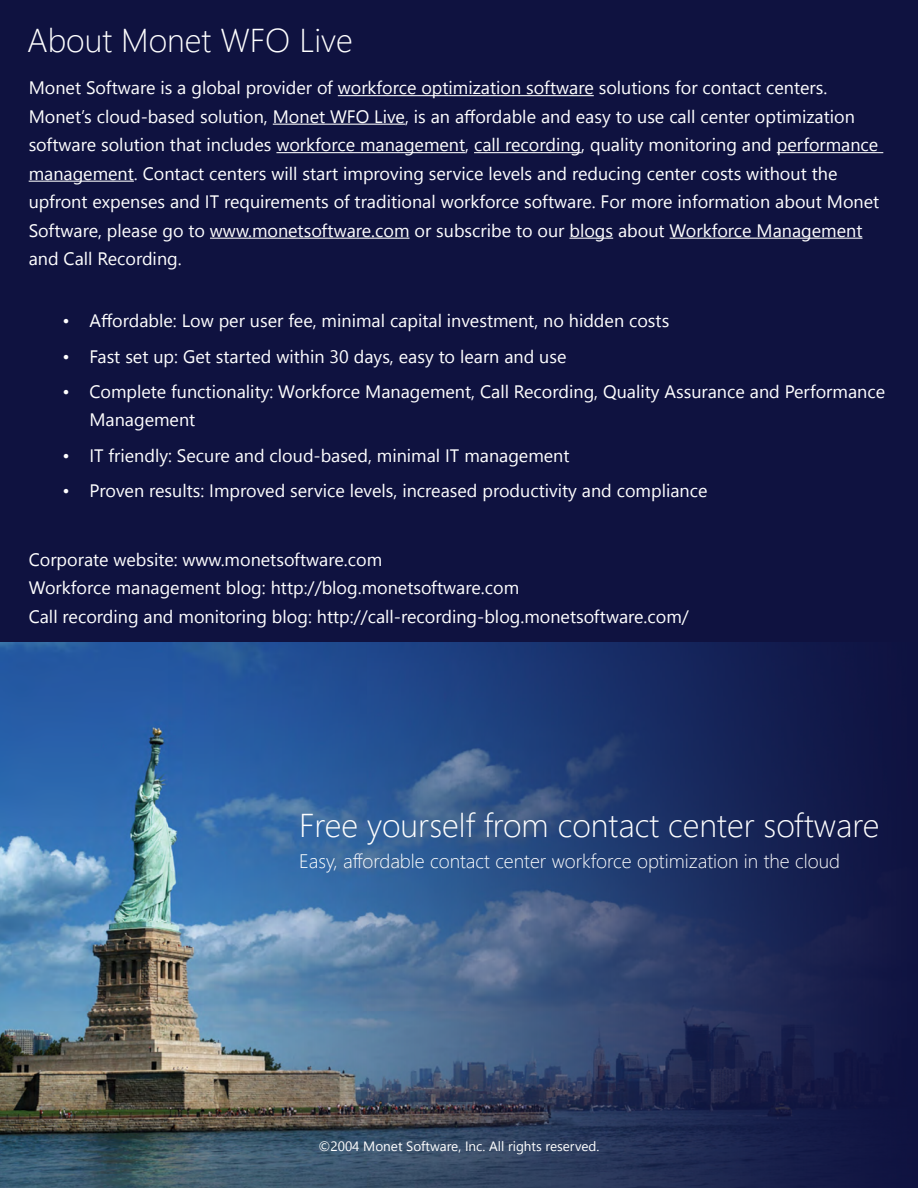
<style>
.page{position:relative;width:918px;height:1188px;background:#0f1240}
.page>*{position:absolute;margin:0;border:0;box-sizing:border-box;transform-origin:0 0}
.t1{font:300 33px "Segoe UI";color:#fff}
.t2{font:300 19.5px "Segoe UI";color:#fff}
.t3{font:18px/28.5px "Segoe UI";color:#fff}
.t4{font:13.5px "Segoe UI";color:#fff}
</style>
<div class="page">
<img style="left:0;top:643px;width:865px;height:545px">
<hr style="left:338px;top:95px;width:256px;height:1px;background:#fff">
<hr style="left:273px;top:124px;width:132px;height:1px;background:#fff">
<hr style="left:276px;top:152px;width:189px;height:1px;background:#fff">
<hr style="left:474px;top:152px;width:107px;height:1px;background:#fff">
<hr style="left:777px;top:152px;width:106px;height:1px;background:#fff">
<hr style="left:29px;top:181px;width:105px;height:1px;background:#fff">
<hr style="left:210px;top:238px;width:200px;height:1px;background:#fff">
<hr style="left:569px;top:238px;width:44px;height:1px;background:#fff">
<hr style="left:670px;top:238px;width:192px;height:1px;background:#fff">
<h1 class="t1" style="left:27px;top:13px;width:327px">About Monet WFO Live</h1>
<p class="t3" style="left:29px;top:73px;width:852px">Monet Software is a global provider of workforce optimization software solutions for contact centers.<br>Monet’s cloud-based solution, Monet WFO Live, is an affordable and easy to use call center optimization software solution that includes workforce management, call recording, quality monitoring and performance management. Contact centers will start improving service levels and reducing center costs without the upfront expenses and IT requirements of traditional workforce software. For more information about Monet Software, please go to www.monetsoftware.com or subscribe to our blogs about Workforce Management and Call Recording.</p>
<p class="t3" style="left:62px;top:306px;width:608px">• Affordable: Low per user fee, minimal capital investment, no hidden costs</p>
<p class="t3" style="left:62px;top:342px;width:506px">• Fast set up: Get started within 30 days, easy to learn and use</p>
<p class="t3" style="left:89px;top:377px;width:797px;text-indent:-27px">• Complete functionality: Workforce Management, Call Recording, Quality Assurance and Performance<br>Management</p>
<p class="t3" style="left:62px;top:441px;width:509px">• IT friendly: Secure and cloud-based, minimal IT management</p>
<p class="t3" style="left:62px;top:476px;width:647px">• Proven results: Improved service levels, increased productivity and compliance</p>
<p class="t3" style="left:29px;top:545px;width:662px">Corporate website: www.monetsoftware.com<br>Workforce management blog: http://blog.monetsoftware.com<br>Call recording and monitoring blog: http://call-recording‐blog.monetsoftware.com/</p>
<h1 class="t1" style="left:299px;top:799px;width:582px">Free yourself from contact center software</h1>
<p class="t2" style="left:299px;top:846px;width:542px">Easy, affordable contact center workforce optimization in the cloud</p>
<p class="t4" style="left:318px;top:1136px;width:283px">©2004 Monet Software, Inc. All rights reserved.</p>
</div>
